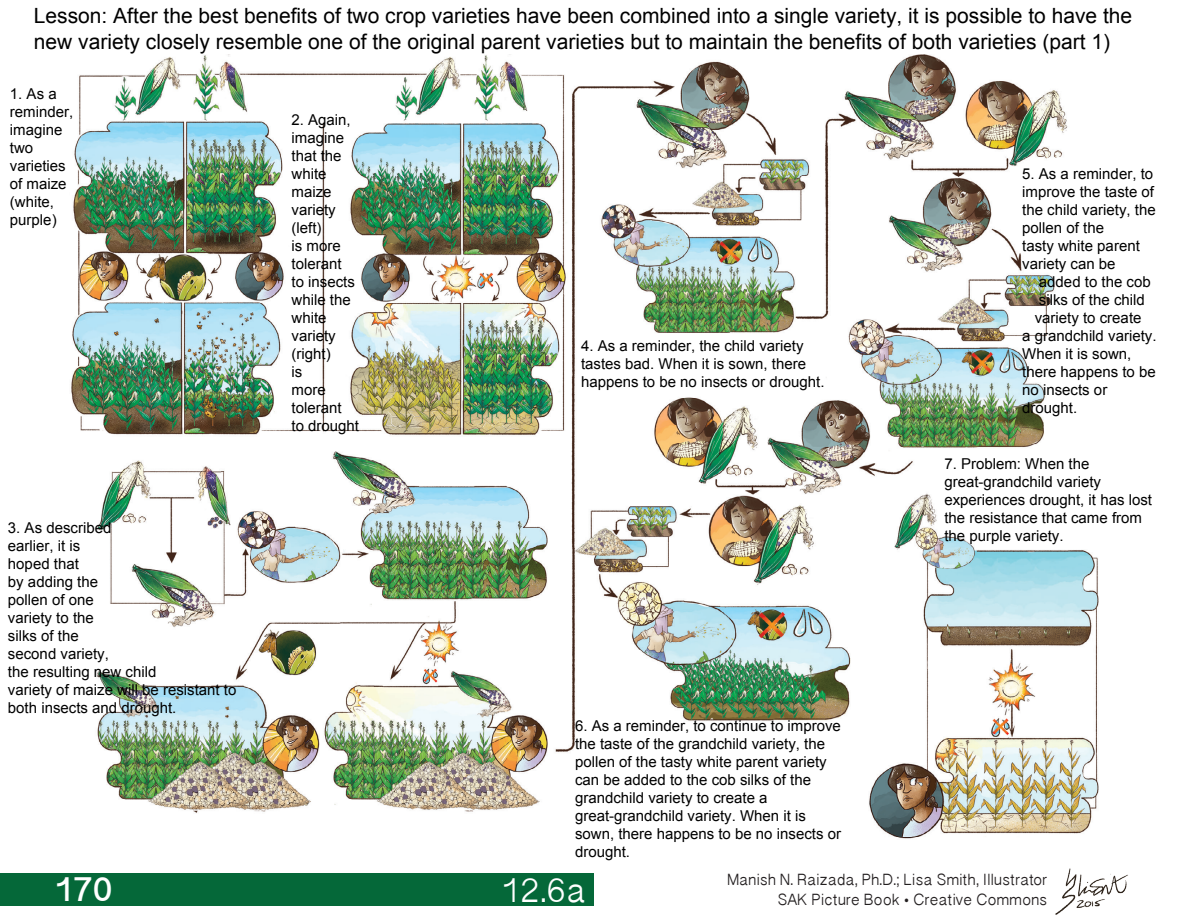
<style>
.page{position:relative;width:1188px;height:918px;background:#fff}
.page>*{position:absolute;margin:0;border:0;box-sizing:border-box;transform-origin:0 0}
.t1{font:39px "Oriya Sangam MN";color:#fff}
.t2{font:700 39px "Oriya Sangam MN";color:#fff}
.t3{font:21px/25.2px "Arial";color:#000}
.t4{font:18px "Oriya Sangam MN";color:#231f20}
.t5{font:15px/18px "Arial";color:#000}
</style>
<div class="page">
<img style="left:1055px;top:868px;width:73px;height:47px">
<div style="left:0;top:874px;width:594px;height:32px;background:#056839"></div>
<img style="left:71px;top:54px;width:1028px;height:785px">
<p class="t3" style="left:34px;top:4px;width:1100px">Lesson: After the best benefits of two crop varieties have been combined into a single variety, it is possible to have the new variety closely resemble one of the original parent varieties but to maintain the benefits of both varieties (part 1)</p>
<p class="t5" style="left:10px;top:85px;width:65px">1. As a reminder, imagine two varieties of maize (white, purple)</p>
<p class="t5" style="left:8px;top:519px;width:230px">3. As described<br>earlier, it is<br>hoped that<br>by adding the<br>pollen of one<br>variety to the<br>silks of the<br>second variety,<br>the resulting new child<br>variety of maize will be resistant to both insects and drought.</p>
<p class="t5" style="left:292px;top:111px;width:69px">2. Again, imagine that the white maize variety (left)<br>is more tolerant<br>to insects while the white variety (right)<br>is<br>more tolerant<br>to drought</p>
<p class="t5" style="left:581px;top:337px;width:245px">4. As a reminder, the child variety tastes bad. When it is sown, there happens to be no insects or drought.</p>
<p class="t5" style="left:575px;top:717px;width:267px">6. As a reminder, to continue to improve the taste of the grandchild variety, the pollen of the tasty white parent variety can be added to the cob silks of the grandchild variety to create a great-grandchild variety. When it is sown, there happens to be no insects or drought.</p>
<p class="t5" style="left:1022px;top:165px;width:135px">5. As a reminder, to improve the taste of the child variety, the pollen of the<br>tasty white parent variety can be</p>
<p class="t5" style="left:1039px;top:273px;width:113px">added to the cob</p>
<p class="t5" style="left:1039px;top:291px;width:107px">silks of the child</p>
<p class="t5" style="left:1035px;top:309px;width:108px">variety to create</p>
<p class="t5" style="left:1022px;top:327px;width:136px">a grandchild variety.</p>
<p class="t5" style="left:1022px;top:345px;width:111px">When it is sown,</p>
<p class="t5" style="left:1022px;top:363px;width:135px">there happens to be</p>
<p class="t5" style="left:1022px;top:381px;width:87px">no insects or</p>
<p class="t5" style="left:1022px;top:399px;width:57px">drought.</p>
<p class="t5" style="left:944px;top:455px;width:209px">7. Problem: When the great-grandchild variety experiences drought, it has lost the resistance that came from the purple variety.</p>
<h1 class="t2" style="left:54px;top:865px;width:60px">170</h1>
<p class="t1" style="left:500px;top:866px;width:87px">12.6a</p>
<p class="t4" style="left:727px;top:868px;width:322px">Manish N. Raizada, Ph.D.; Lisa Smith, Illustrator</p>
<p class="t4" style="left:777px;top:888px;width:271px">SAK Picture Book • Creative Commons</p>
</div>
